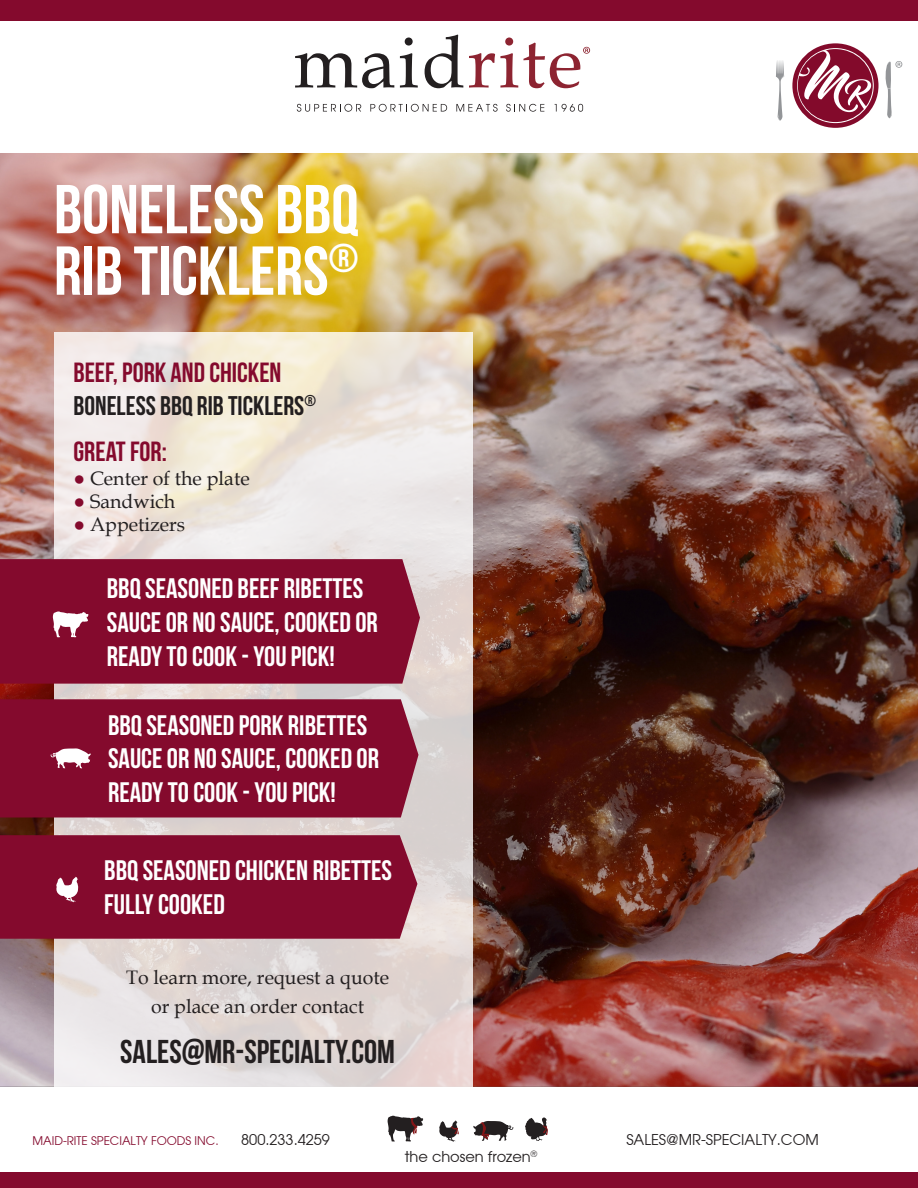
<style>
.page{position:relative;width:918px;height:1188px;background:#fff}
.page>*{position:absolute;margin:0;border:0;box-sizing:border-box;transform-origin:0 0}
.t1{font:69px "Bebas Neue";color:#fff}
.t2{font:33px "Bebas Neue";color:#231f20}
.t3{font:28.2px/33.9px "Bebas Neue";color:#fff}
.t4{font:27.75px "Bebas Neue";color:#840a2d}
.t5{font:27px "Bebas Neue";color:#231f20}
.t6{font:19.5px/28.5px "Book Antiqua";color:#231f20;text-align:center}
.t7{font:15px "Atilla Normal";color:#231f20}
.t8{font:12px "Atilla Normal";color:#840a2d}
.s1{font-family:"Times New Roman";font-weight:700;color:#840a2d}
</style>
<div class="page">
<img style="left:0;top:153px;width:918px;height:934px">
<svg style="left:54px;top:332px;width:418px;height:755px;background:#e8e0db"></svg>
<svg style="left:295px;top:53px;width:99px;height:35px"></svg>
<svg style="left:400px;top:38px;width:18px;height:50px"></svg>
<svg style="left:425px;top:35px;width:38px;height:53px"></svg>
<svg style="left:297px;top:104px;width:64px;height:8px"></svg>
<svg style="left:370px;top:104px;width:77px;height:8px"></svg>
<svg style="left:456px;top:104px;width:42px;height:8px"></svg>
<svg style="left:506px;top:104px;width:38px;height:8px"></svg>
<svg style="left:555px;top:104px;width:28px;height:8px"></svg>
<svg style="left:469px;top:38px;width:121px;height:50px"></svg>
<div style="left:0;top:0;width:918px;height:20px;background:#840a2d"></div>
<svg style="left:388px;top:1116px;width:35px;height:26px"></svg>
<svg style="left:439px;top:1120px;width:20px;height:22px"></svg>
<svg style="left:473px;top:1121px;width:41px;height:20px"></svg>
<svg style="left:525px;top:1117px;width:23px;height:24px"></svg>
<div style="left:0;top:1172px;width:918px;height:16px;background:#840a2d"></div>
<svg style="left:793px;top:45px;width:84px;height:82px"></svg>
<svg style="left:795px;top:50px;width:77px;height:65px"></svg>
<div style="left:795px;top:46px;width:80px;height:79px;border:3px solid #fff;border-radius:50%"></div>
<div style="left:792px;top:43px;width:87px;height:85px;border:5px solid #830a2b;border-radius:50%"></div>
<svg style="left:776px;top:60px;width:8px;height:61px"></svg>
<svg style="left:885px;top:61px;width:17px;height:57px"></svg>
<div style="left:0;top:559px;width:420px;height:125px;background:#840a2d"></div>
<div style="left:0;top:699px;width:418px;height:119px;background:#840a2d"></div>
<svg style="left:53px;top:611px;width:36px;height:26px"></svg>
<svg style="left:50px;top:748px;width:41px;height:20px"></svg>
<div style="left:0;top:835px;width:417px;height:104px;background:#840a2d"></div>
<p class="t1" style="left:54px;top:172px;width:306px">BONELESS BBQ</p>
<p class="t1" style="left:54px;top:233px;width:306px">RIB TICKLERS<sup>®</sup></p>
<p class="t4" style="left:74px;top:358px;width:210px">BEEF, PORK AND CHICKEN</p>
<p class="t5" style="left:74px;top:391px;width:244px">BONELESS BBQ RIB TICKLERS<sup>®</sup></p>
<p class="t4" style="left:74px;top:436px;width:95px">GREAT FOR:</p>
<p class="t6" style="left:74px;top:463px;width:178px"><span class="s1">●</span> Center of the plate</p>
<p class="t6" style="left:74px;top:487px;width:103px"><span class="s1">●</span> Sandwich</p>
<p class="t6" style="left:74px;top:510px;width:113px"><span class="s1">●</span> Appetizers</p>
<p class="t3" style="left:107px;top:571px;width:258px">BBQ SEASONED BEEF RIBETTES</p>
<p class="t3" style="left:107px;top:605px;width:273px">SAUCE OR NO SAUCE, COOKED OR<br>READY TO COOK - YOU PICK!</p>
<p class="t3" style="left:108px;top:708px;width:261px">BBQ SEASONED PORK RIBETTES</p>
<p class="t3" style="left:108px;top:741px;width:273px">SAUCE OR NO SAUCE, COOKED OR<br>READY TO COOK - YOU PICK!</p>
<p class="t3" style="left:104px;top:853px;width:289px">BBQ SEASONED CHICKEN RIBETTES</p>
<p class="t3" style="left:104px;top:887px;width:122px">FULLY COOKED</p>
<p class="t6" style="left:126px;top:963px;width:265px">To learn more, request a quote or place an order contact</p>
<p class="t2" style="left:120px;top:1033px;width:276px">SALES@MR-SPECIALTY.COM</p>
<p class="t8" style="left:32px;top:1133px;width:188px">MAID-RITE SPECIALTY FOODS INC.</p>
<p class="t7" style="left:241px;top:1130px;width:90px">800.233.4259</p>
<p class="t7" style="left:626px;top:1130px;width:194px">SALES@MR-SPECIALTY.COM</p>
<p class="t7" style="left:405px;top:1147px;width:134px">the chosen frozen<sup>®</sup></p>
</div>
